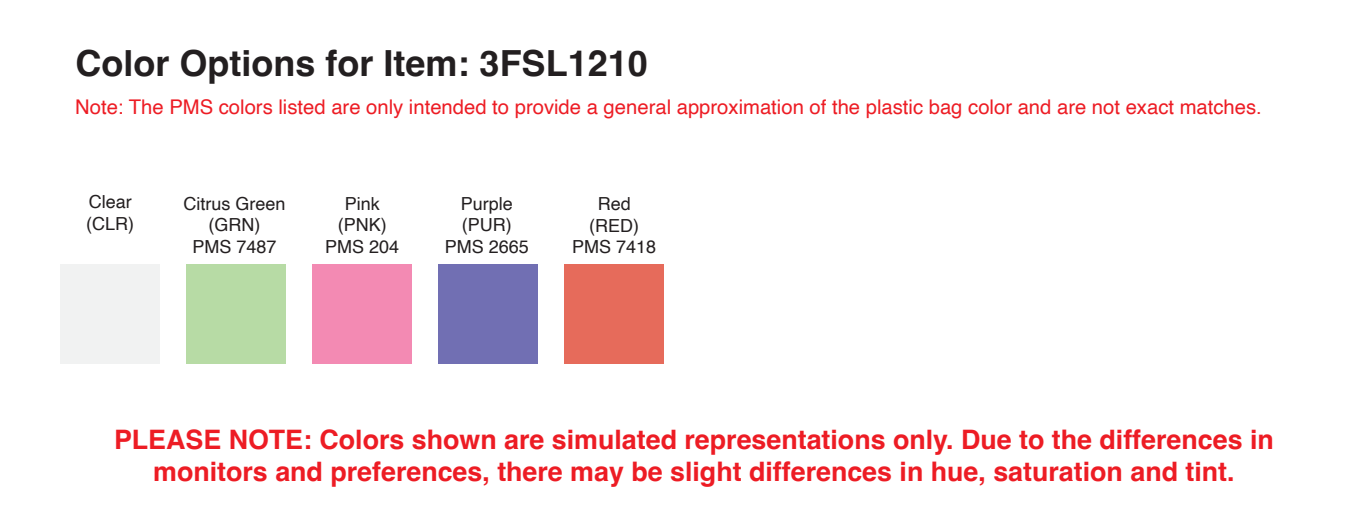
<style>
.page{position:relative;width:1350px;height:529px;background:#fff}
.page>*{position:absolute;margin:0;border:0;box-sizing:border-box;transform-origin:0 0}
.t1{font:700 36px "Helvetica";color:#231f20}
.t2{font:700 26.85px/32.1px "Helvetica";color:#ed1c24;text-align:center}
.t3{font:20.25px "Helvetica";color:#ed1c24}
.t4{font:18px/21.6px "Helvetica";color:#231f20;text-align:center}
</style>
<div class="page">
<div style="left:61px;top:264px;width:99px;height:100px;background:#f1f2f2"></div>
<div style="left:439px;top:264px;width:99px;height:100px;background:#716fb3"></div>
<div style="left:187px;top:264px;width:99px;height:100px;background:#b7dba5"></div>
<div style="left:313px;top:264px;width:99px;height:100px;background:#f38ab3"></div>
<div style="left:565px;top:264px;width:99px;height:100px;background:#e66b5b"></div>
<h1 class="t1" style="left:76px;top:41px;width:574px">Color Options for Item: 3FSL1210</h1>
<p class="t3" style="left:75px;top:91px;width:1188px">Note: The PMS colors listed are only intended to provide a general approximation of the plastic bag color and are not exact matches.</p>
<p class="t4" style="left:86px;top:192px;width:49px;text-align:left">Clear (CLR)</p>
<p class="t4" style="left:184px;top:193px;width:104px">Citrus Green (GRN)<br>PMS 7487</p>
<p class="t4" style="left:325px;top:193px;width:76px">Pink (PNK)<br>PMS 204</p>
<p class="t4" style="left:572px;top:193px;width:86px">Red (RED)<br>PMS 7418</p>
<p class="t4" style="left:445px;top:193px;width:86px">Purple (PUR)<br>PMS 2665</p>
<p class="t2" style="left:114px;top:426px;width:1161px">PLEASE NOTE: Colors shown are simulated representations only. Due to the differences in monitors and preferences, there may be slight differences in hue, saturation and tint.</p>
</div>
